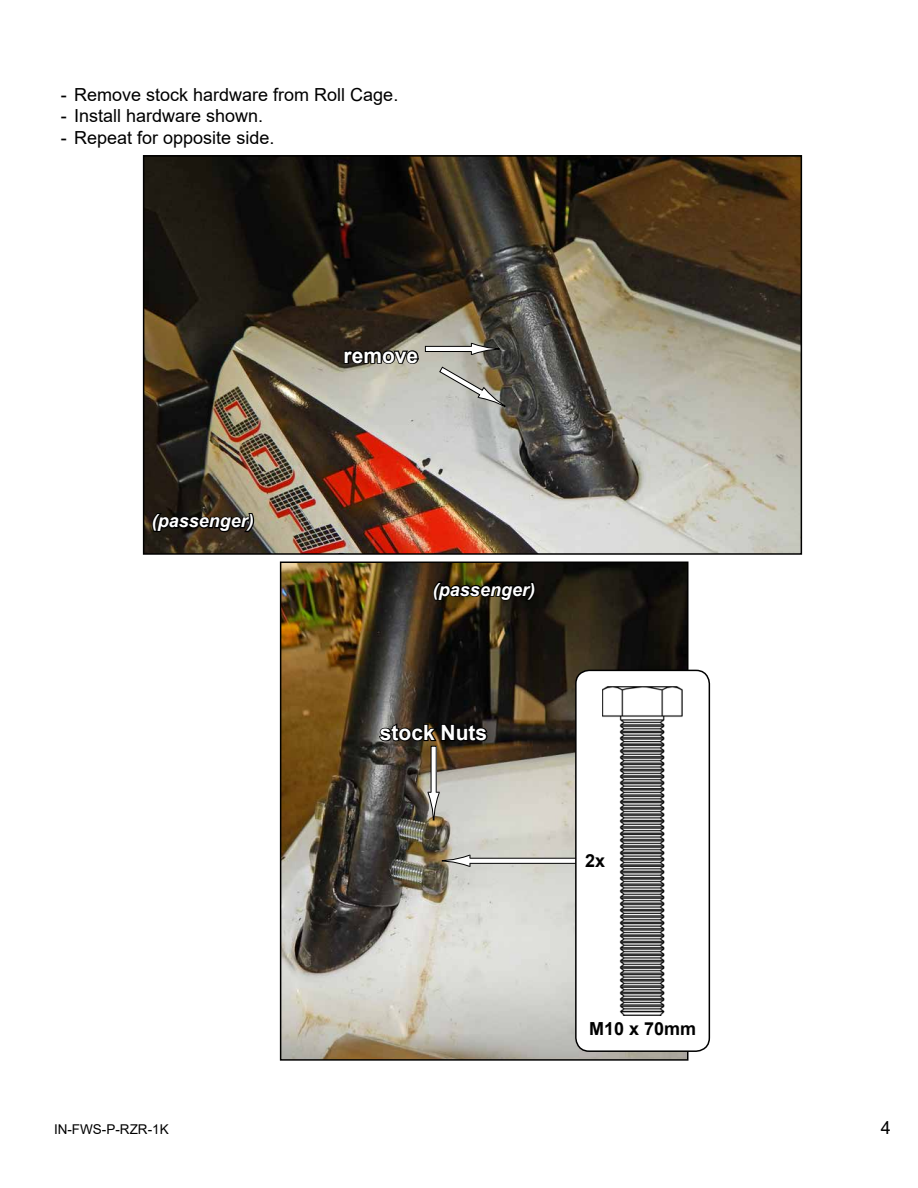
<style>
.page{position:relative;width:918px;height:1188px;background:#fff}
.page>*{position:absolute;margin:0;border:0;box-sizing:border-box;transform-origin:0 0}
.t1{font:700 21px "Arial";color:#fff}
.t2{font:18px "Arial";color:#000}
.t3{font:italic 700 18px "Arial";color:#fff}
.t4{font:700 18px "Arial";color:#000}
.t5{font:13.5px "Arial";color:#000}
</style>
<div class="page">
<img style="left:146px;top:158px;width:653px;height:394px">
<div style="left:143px;top:155px;width:659px;height:400px;border:2px solid #000"></div>
<svg style="left:150px;top:512px;width:106px;height:22px;background:#1b1710"></svg>
<img style="left:283px;top:565px;width:402px;height:493px">
<div style="left:280px;top:562px;width:408px;height:499px;border:2px solid #000"></div>
<svg style="left:432px;top:580px;width:105px;height:22px;background:#191507"></svg>
<svg style="left:378px;top:709px;width:111px;height:34px;background:#25211d"></svg>
<div style="left:431px;top:746px;width:5px;height:47px;background:#fff"></div>
<svg style="left:427px;top:792px;width:13px;height:29px"></svg>
<div style="left:470px;top:858px;width:167px;height:5px;background:#fff"></div>
<div style="left:469px;top:858px;width:168px;height:6px;border:1px solid #000"></div>
<svg style="left:442px;top:854px;width:29px;height:13px"></svg>
<div style="left:576px;top:670px;width:133px;height:381px;background:#fff;border-radius:14px"></div>
<div style="left:575px;top:670px;width:135px;height:382px;border:2px solid #000;border-radius:14px"></div>
<img style="left:603px;top:687px;width:80px;height:320px">
<svg style="left:619px;top:1007px;width:46px;height:9px"></svg>
<svg style="left:603px;top:852px;width:6px;height:18px"></svg>
<svg style="left:343px;top:349px;width:77px;height:17px"></svg>
<div style="left:425px;top:346px;width:47px;height:6px;background:#fff"></div>
<div style="left:425px;top:346px;width:47px;height:6px;border:1px solid #000"></div>
<svg style="left:471px;top:342px;width:29px;height:14px"></svg>
<svg style="left:439px;top:366px;width:67px;height:43px;background:#a8a499"></svg>
<p class="t2" style="left:61px;top:82px;width:339px">- Remove stock hardware from Roll Cage.</p>
<p class="t2" style="left:61px;top:104px;width:204px">- Install hardware shown.</p>
<p class="t2" style="left:61px;top:125px;width:215px">- Repeat for opposite side.</p>
<p class="t3" style="left:152px;top:509px;width:104px">(passenger)</p>
<p class="t1" style="left:344px;top:340px;width:76px">remove</p>
<p class="t3" style="left:433px;top:577px;width:104px">(passenger)</p>
<p class="t1" style="left:380px;top:718px;width:109px">stock Nuts</p>
<p class="t4" style="left:585px;top:848px;width:22px">2x</p>
<p class="t4" style="left:589px;top:1016px;width:109px">M10 x 70mm</p>
<p class="t5" style="left:54px;top:1120px;width:116px">IN-FWS-P-RZR-1K</p>
<p class="t2" style="left:881px;top:1115px;width:12px">4</p>
</div>
